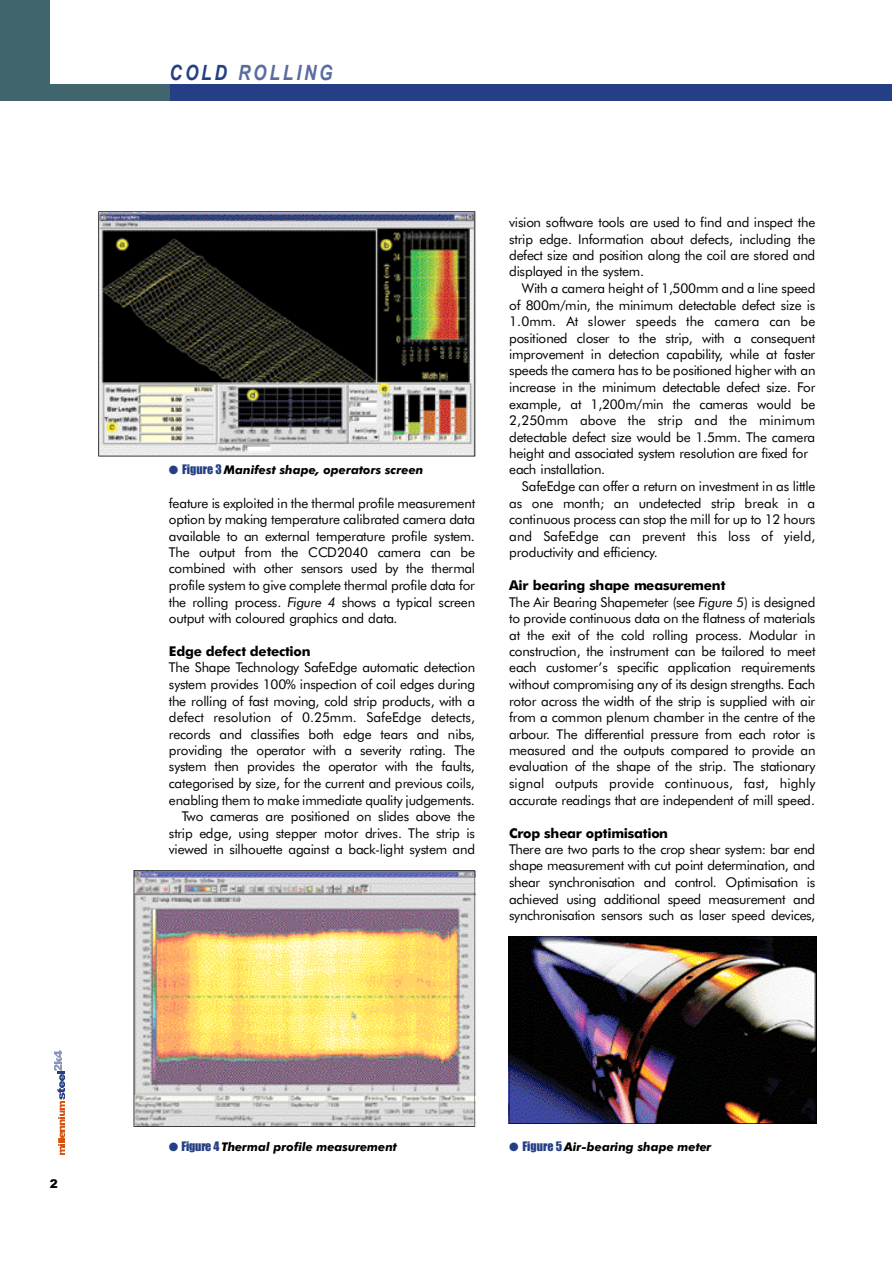
<style>
.page{position:relative;width:893px;height:1263px;background:#fff}
.page>*{position:absolute;margin:0;border:0;box-sizing:border-box;transform-origin:0 0}
.t1{font:italic 700 21px "Arial Narrow";color:#5a6ca0}
.t2{font:13.5px/16.5px "Futura BT";letter-spacing:-.02em;color:#000;text-align:justify}
.t3{font:700 13.5px "Futura BT";letter-spacing:-.02em;color:#000}
.t4{font:italic 700 12px "Futura BT";color:#000}
.t5{font:900 12px "Arial";color:#000}
.s1{color:#243f85}
.s2{font-family:"Impact";font-weight:400;font-style:normal;color:#243f85}
.s3{font-style:italic}
.s4{font-weight:700}
</style>
<div class="page">
<svg style="left:54px;top:1050px;width:10px;height:105px"></svg>
<div style="left:0;top:84px;width:891px;height:17px;background:#243f85"></div>
<div style="left:0;top:0;width:170px;height:101px;background:#41656d"></div>
<div style="left:50px;top:0;width:841px;height:84px;background:#fff"></div>
<img style="left:509px;top:936px;width:306px;height:188px">
<img style="left:134px;top:870px;width:341px;height:257px">
<img style="left:98px;top:211px;width:377px;height:245px">
<p class="t5" style="left:50px;top:1175px;width:10px">2</p>
<h1 class="t1" style="left:170px;top:61px;width:165px"><span class="s1">COLD</span> R O L L I N G</h1>
<p class="t4" style="left:169px;top:465px;width:256px"><span class="s1">●</span> <span class="s2">Figure 3</span> Manifest shape, operators screen</p>
<p class="t2" style="left:169px;top:496px;width:308px">feature is exploited in the thermal profile measurement option by making temperature calibrated camera data available to an external temperature profile system.<br>The output from the CCD2040 camera can be combined with other sensors used by the thermal profile system to give complete thermal profile data for the rolling process. <span class="s3">Figure 4</span> shows a typical screen output with coloured graphics and data.</p>
<p class="t3" style="left:169px;top:646px;width:143px">Edge defect detection</p>
<p class="t2" style="left:169px;top:661px;width:308px;text-align:right">The Shape Technology SafeEdge automatic detection system provides 100% inspection of coil edges during the rolling of fast moving, cold strip products, with a defect resolution of 0.25mm. SafeEdge detects, records and classifies both edge tears and nibs, providing the operator with a severity rating. The system then provides the operator with the faults, categorised by size, for the current and previous coils, enabling them to make immediate quality judgements.<br>Two cameras are positioned on slides above the strip edge, using stepper motor drives. The strip is viewed in silhouette against a back-light system and</p>
<p class="t2" style="left:509px;top:215px;width:308px">vision software tools are used to find and inspect the strip edge. Information about defects, including the defect size and position along the coil are stored and displayed in the system.</p>
<p class="t2" style="left:509px;top:281px;width:308px;text-align:left;text-indent:13px">With a camera height of 1,500mm and a line speed of 800m/min, the minimum detectable defect size is 1.0mm. At slower speeds the camera can be positioned closer to the strip, with a consequent improvement in detection capability, while at faster speeds the camera has to be positioned higher with an increase in the minimum detectable defect size. Fo r example, at 1,200m/min the cameras would be 2,250mm above the strip and the minimum detectable defect size would be 1.5mm. The camera height and associated system resolution are fixed for each installation.</p>
<p class="t2" style="left:509px;top:479px;width:308px;text-indent:13px">SafeEdge can offer a return on investment in as little as one month; an undetected strip break in a continuous process can stop the mill for up to 12 hours and SafeEdge can prevent this loss of yield, productivity and efficiency.</p>
<p class="t2" style="left:509px;top:578px;width:308px;text-align:left"><span class="s4">Air bearing shape measurement<br></span>The Air Bearing Shapemeter (see <span class="s3">Figure 5</span>) is designed to provide continuous data on the flatness of materials at the exit of the cold rolling process. Modular in construction, the instrument can be tailored to meet each customer’s specific application requirements without compromising any of its design strengths. Each rotor across the width of the strip is supplied with air from a common plenum chamber in the centre of the a rb o u r. The differential pressure from each rotor is measured and the outputs compared to provide an evaluation of the shape of the strip. The stationary signal outputs provide continuous, fast, highly accurate readings that are independent of mill speed.</p>
<p class="t3" style="left:509px;top:827px;width:160px">Crop shear optimisation</p>
<p class="t2" style="left:509px;top:842px;width:308px">There are two parts to the crop shear system: bar end shape measurement with cut point determination, and shear synchronisation and control. Optimisation is achieved using additional speed measurement and synchronisation sensors such as laser speed devices,</p>
<p class="t4" style="left:169px;top:1142px;width:230px"><span class="s1">●</span> <span class="s2">Figure 4</span> Thermal profile measurement</p>
<p class="t4" style="left:509px;top:1142px;width:204px"><span class="s1">●</span> <span class="s2">Figure 5</span> Air-bearing shape meter</p>
</div>
